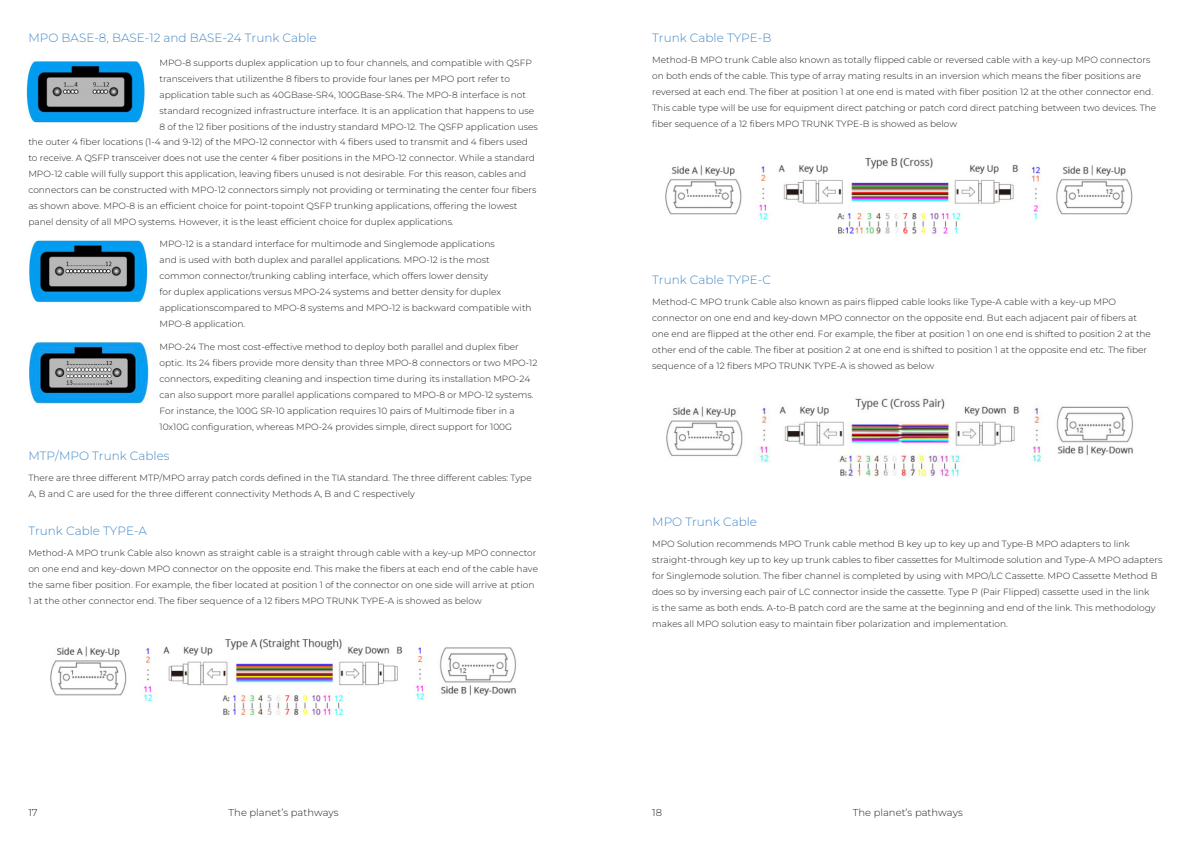
<style>
.page{position:relative;width:1191px;height:842px;background:#fff}
.page>*{position:absolute;margin:0;border:0;box-sizing:border-box;transform-origin:0 0}
.SUBHEAD_2{font:100 12px "Montserrat";color:#4488c7}
.t1{font:100 10px "Montserrat";color:#231f20}
.BODY_-_PRODUCT_DESC{font:100 9px/16px "Montserrat";color:#231f20}
</style>
<div class="page">
<img style="left:27px;top:62px;width:118px;height:61px">
<img style="left:30px;top:241px;width:117px;height:61px">
<img style="left:30px;top:342px;width:119px;height:61px">
<img style="left:51px;top:639px;width:465px;height:77px">
<img style="left:665px;top:158px;width:468px;height:76px">
<img style="left:666px;top:398px;width:467px;height:79px">
<p class="SUBHEAD_2" style="left:28px;top:30px;width:290px">MPO BASE-8, BASE-12 and BASE-24 Trunk Cable</p>
<p class="BODY_-_PRODUCT_DESC" style="left:159px;top:54px;width:374px">MPO-8 supports duplex application up to four channels, and compatible with QSFP</p>
<p class="BODY_-_PRODUCT_DESC" style="left:159px;top:70px;width:352px">transceivers that utilizenthe 8 fibers to provide four lanes per MPO port refer to</p>
<p class="BODY_-_PRODUCT_DESC" style="left:159px;top:86px;width:368px">application table such as 40GBase-SR4, 100GBase-SR4. The MPO-8 interface is not</p>
<p class="BODY_-_PRODUCT_DESC" style="left:159px;top:102px;width:376px">standard recognized infrastructure interface. It is an application that happens to use</p>
<p class="BODY_-_PRODUCT_DESC" style="left:159px;top:118px;width:380px">8 of the 12 fiber positions of the industry standard MPO-12. The QSFP application uses</p>
<p class="BODY_-_PRODUCT_DESC" style="left:28px;top:134px;width:501px">the outer 4 fiber locations (1-4 and 9-12) of the MPO-12 connector with 4 fibers used to transmit and 4 fibers used</p>
<p class="BODY_-_PRODUCT_DESC" style="left:28px;top:150px;width:508px">to receive. A QSFP transceiver does not use the center 4 fiber positions in the MPO-12 connector. While a standard</p>
<p class="BODY_-_PRODUCT_DESC" style="left:28px;top:166px;width:499px">MPO-12 cable will fully support this application, leaving fibers unused is not desirable. For this reason, cables and</p>
<p class="BODY_-_PRODUCT_DESC" style="left:28px;top:182px;width:509px">connectors can be constructed with MPO-12 connectors simply not providing or terminating the center four fibers</p>
<p class="BODY_-_PRODUCT_DESC" style="left:28px;top:198px;width:490px">as shown above. MPO-8 is an efficient choice for point-topoint QSFP trunking applications, offering the lowest</p>
<p class="BODY_-_PRODUCT_DESC" style="left:28px;top:214px;width:427px">panel density of all MPO systems. However, it is the least efficient choice for duplex applications.</p>
<p class="BODY_-_PRODUCT_DESC" style="left:159px;top:235px;width:374px">MPO-12 is a standard interface for multimode and Singlemode applications<br>and is used with both duplex and parallel applications. MPO-12 is the most common connector/trunking cabling interface, which offers lower density<br>for duplex applications versus MPO-24 systems and better density for duplex applicationscompared to MPO-8 systems and MPO-12 is backward compatible with MPO-8 application.</p>
<p class="BODY_-_PRODUCT_DESC" style="left:159px;top:338px;width:379px">MPO-24 The most cost-effective method to deploy both parallel and duplex fiber optic. Its 24 fibers provide more density than three MPO-8 connectors or two MPO-12 connectors, expediting cleaning and inspection time during its installation MPO-24 can also support more parallel applications compared to MPO-8 or MPO-12 systems.<br>For instance, the 100G SR-10 application requires 10 pairs of Multimode fiber in a 10x10G configuration, whereas MPO-24 provides simple, direct support for 100G</p>
<p class="SUBHEAD_2" style="left:28px;top:448px;width:143px">MTP/MPO Trunk Cables</p>
<p class="BODY_-_PRODUCT_DESC" style="left:28px;top:470px;width:505px">There are three different MTP/MPO array patch cords defined in the TIA standard. The three different cables: Type<br>A, B and C are used for the three different connectivity Methods A, B and C respectively</p>
<p class="SUBHEAD_2" style="left:28px;top:523px;width:120px">Trunk Cable TYPE-A</p>
<p class="BODY_-_PRODUCT_DESC" style="left:28px;top:545px;width:511px">Method-A MPO trunk Cable also known as straight cable is a straight through cable with a key-up MPO connector on one end and key-down MPO connector on the opposite end. This make the fibers at each end of the cable have the same fiber position. For example, the fiber located at position 1 of the connector on one side will arrive at ption 1 at the other connector end. The fiber sequence of a 12 fibers MPO TRUNK TYPE-A is showed as below</p>
<p class="SUBHEAD_2" style="left:652px;top:30px;width:121px">Trunk Cable TYPE-B</p>
<p class="BODY_-_PRODUCT_DESC" style="left:652px;top:52px;width:505px">Method-B MPO trunk Cable also known as totally flipped cable or reversed cable with a key-up MPO connectors on both ends of the cable. This type of array mating results in an inversion which means the fiber positions are reversed at each end. The fiber at position 1 at one end is mated with fiber position 12 at the other connector end.<br>This cable type will be use for equipment direct patching or patch cord direct patching between two devices. The fiber sequence of a 12 fibers MPO TRUNK TYPE-B is showed as below</p>
<p class="SUBHEAD_2" style="left:652px;top:272px;width:120px">Trunk Cable TYPE-C</p>
<p class="BODY_-_PRODUCT_DESC" style="left:652px;top:294px;width:500px">Method-C MPO trunk Cable also known as pairs flipped cable looks like Type-A cable with a key-up MPO connector on one end and key-down MPO connector on the opposite end. But each adjacent pair of fibers at one end are flipped at the other end. For example, the fiber at position 1 on one end is shifted to position 2 at the other end of the cable. The fiber at position 2 at one end is shifted to position 1 at the opposite end etc. The fiber sequence of a 12 fibers MPO TRUNK TYPE-A is showed as below</p>
<p class="SUBHEAD_2" style="left:652px;top:513px;width:106px">MPO Trunk Cable</p>
<p class="BODY_-_PRODUCT_DESC" style="left:652px;top:535px;width:511px">MPO Solution recommends MPO Trunk cable method B key up to key up and Type-B MPO adapters to link straight-through key up to key up trunk cables to fiber cassettes for Multimode solution and Type-A MPO adapters for Singlemode solution. The fiber channel is completed by using with MPO/LC Cassette. MPO Cassette Method B does so by inversing each pair of LC connector inside the cassette. Type P (Pair Flipped) cassette used in the link<br>is the same as both ends. A-to-B patch cord are the same at the beginning and end of the link. This methodology makes all MPO solution easy to maintain fiber polarization and implementation.</p>
<p class="t1" style="left:28px;top:805px;width:11px">17</p>
<p class="t1" style="left:229px;top:805px;width:111px">The planet’s pathways</p>
<p class="t1" style="left:652px;top:805px;width:11px">18</p>
<p class="t1" style="left:853px;top:805px;width:111px">The planet’s pathways</p>
</div>
